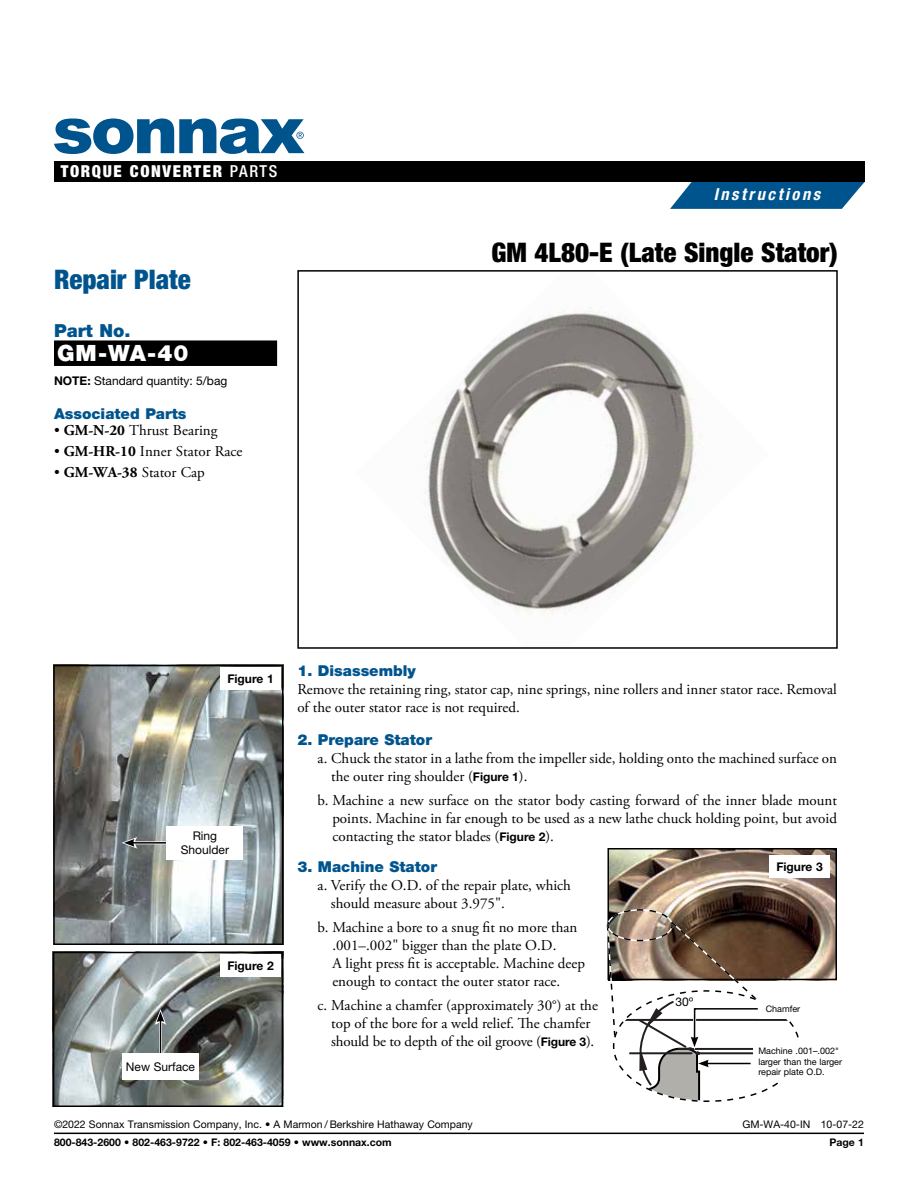
<style>
.page{position:relative;width:918px;height:1188px;background:#fff}
.page>*{position:absolute;margin:0;border:0;box-sizing:border-box;transform-origin:0 0}
.t1{font:900 condensed 27px "Helvetica Neue LT Std";color:#000}
.t2{font:900 condensed 27px "Helvetica Neue LT Std";color:#00548e}
.t3{font:900 22.5px "Helvetica Neue LT Std";color:#fff}
.t4{font:900 18px "Helvetica Neue LT Std";color:#00548e}
.t5{font:900 condensed 16.5px "Helvetica Neue LT Std";letter-spacing:.1em;color:#fff}
.t6{font:italic 700 condensed 16.5px "Helvetica Neue LT Std";letter-spacing:.155em;color:#fff}
.t7{font:15px/18px "Adobe Garamond Pro";color:#000}
.t8{font:900 15px "Helvetica Neue LT Std";color:#00548e}
.t9{font:12px/14.4px "Helvetica Neue LT Std";color:#000;text-align:center}
.t10{font:700 12px "Helvetica Neue LT Std";color:#000}
.t11{font:10.5px "Helvetica Neue LT Std";color:#000}
.t12{font:700 10.5px "Helvetica Neue LT Std";color:#000}
.t13{font:9px/10.8px "Helvetica Neue LT Std";color:#000}
.s1{font-weight:500}
.s2{font-weight:700}
.s3{font-family:"Helvetica Neue LT Std";font-weight:700;font-size:12px}
</style>
<div class="page">
<img style="left:424px;top:307px;width:274px;height:308px">
<div style="left:297px;top:270px;width:541px;height:379px;border:2px solid #000"></div>
<div style="left:54px;top:340px;width:223px;height:26px;background:#000"></div>
<img style="left:56px;top:955px;width:224px;height:149px">
<div style="left:53px;top:952px;width:230px;height:155px;border:2px solid #000"></div>
<img style="left:56px;top:668px;width:225px;height:274px">
<div style="left:53px;top:665px;width:231px;height:280px;border:2px solid #000"></div>
<img style="left:611px;top:851px;width:223px;height:126px">
<div style="left:608px;top:848px;width:229px;height:132px;border:2px solid #000"></div>
<hr style="left:917px;top:1024px;width:1px;height:77px;background:#231f20">
<div style="left:220px;top:667px;width:61px;height:22px;background:#fff"></div>
<div style="left:220px;top:955px;width:61px;height:22px;background:#fff"></div>
<hr style="left:159px;top:1020px;width:3px;height:37px;background:#fff">
<hr style="left:160px;top:1020px;width:1px;height:37px;background:#000">
<svg style="left:155px;top:1009px;width:11px;height:16px"></svg>
<div style="left:122px;top:1053px;width:77px;height:27px;background:#fff"></div>
<div style="left:770px;top:855px;width:60px;height:23px;background:#fff"></div>
<hr style="left:132px;top:841px;width:37px;height:3px;background:#fff">
<hr style="left:132px;top:842px;width:37px;height:2px;background:#000">
<svg style="left:122px;top:837px;width:16px;height:12px"></svg>
<div style="left:167px;top:826px;width:76px;height:34px;background:#fff"></div>
<svg style="left:606px;top:908px;width:195px;height:194px"></svg>
<hr style="left:54px;top:1133px;width:810px;height:1px;background:#000">
<svg style="left:670px;top:182px;width:195px;height:27px;background:#1e689b"></svg>
<div style="left:54px;top:161px;width:811px;height:21px;background:#000"></div>
<svg style="left:54px;top:119px;width:250px;height:35px"></svg>
<p class="t5" style="left:61px;top:161px;width:218px">TORQUE CONVERTER <span class="s1">PARTS</span></p>
<h1 class="t2" style="left:54px;top:263px;width:138px">Repair Plate</h1>
<p class="t4" style="left:54px;top:320px;width:78px">Part No.</p>
<h2 class="t3" style="left:57px;top:340px;width:133px">GM-WA-40</h2>
<p class="t9" style="left:54px;top:373px;width:175px"><span class="s2">NOTE:</span> Standard quantity: 5/bag</p>
<p class="t8" style="left:54px;top:404px;width:134px">Associated Parts</p>
<p class="t7" style="left:54px;top:422px;width:165px">• <span class="s2">GM-N-20</span> Thrust Bearing</p>
<p class="t7" style="left:54px;top:443px;width:190px">• <span class="s2">GM-HR-10</span> Inner Stator Race</p>
<p class="t7" style="left:54px;top:463px;width:152px">• <span class="s2">GM-WA-38</span> Stator Cap</p>
<p class="t6" style="left:714px;top:185px;width:108px">Instructions</p>
<h1 class="t1" style="left:491px;top:236px;width:348px">GM 4L80-E (Late Single Stator)</h1>
<p class="t10" style="left:227px;top:671px;width:48px">Figure 1</p>
<p class="t9" style="left:181px;top:828px;width:50px">Ring<br>Shoulder</p>
<p class="t10" style="left:227px;top:959px;width:48px">Figure 2</p>
<p class="t9" style="left:126px;top:1059px;width:71px">New Surface</p>
<p class="t8" style="left:297px;top:661px;width:120px">1. Disassembly</p>
<p class="t7" style="left:297px;top:680px;width:541px">Remove the retaining ring, stator cap, nine springs, nine rollers and inner stator race. Removal of the outer stator race is not required.</p>
<p class="t8" style="left:297px;top:731px;width:136px">2. Prepare Stator</p>
<p class="t7" style="left:331px;top:750px;width:507px;text-indent:-14px">a. Chuck the stator in a lathe from the impeller side, holding onto the machined surface on the outer ring shoulder (<span class="s3">Figure 1</span>).</p>
<p class="t7" style="left:332px;top:792px;width:506px;text-align:justify;text-indent:-15px">b. Machine a new surface on the stator body casting forward of the inner blade mount points. Machine in far enough to be used as a new lathe chuck holding point, but avoid contacting the stator blades (<span class="s3">Figure 2</span>).</p>
<p class="t8" style="left:297px;top:858px;width:141px">3. Machine Stator</p>
<p class="t7" style="left:331px;top:877px;width:242px;text-indent:-13px">a. Verify the O.D. of the repair plate, which should measure about 3.975".</p>
<p class="t7" style="left:332px;top:919px;width:254px;text-indent:-15px">b. Machine a bore to a snug fit no more than .001–.002" bigger than the plate O.D.<br>A light press fit is acceptable. Machine deep enough to contact the outer stator race.</p>
<p class="t7" style="left:331px;top:997px;width:268px;text-indent:-14px">c. Machine a chamfer (approximately 30°) at the top of the bore for a weld relief. The chamfer should be to depth of the oil groove (<span class="s3">Figure 3</span>).</p>
<p class="t13" style="left:758px;top:1045px;width:85px">Machine .001–.002" larger than the larger repair plate O.D.</p>
<p class="t10" style="left:776px;top:859px;width:48px">Figure 3</p>
<p class="t9" style="left:675px;top:995px;width:19px">30o</p>
<p class="t13" style="left:766px;top:1003px;width:36px">Chamfer</p>
<p class="t11" style="left:54px;top:1118px;width:420px">©2022 Sonnax Transmission Company, Inc. • A Marmon / Berkshire Hathaway Company</p>
<p class="t11" style="left:742px;top:1118px;width:123px">GM-WA-40-IN 10-07-22</p>
<p class="t12" style="left:54px;top:1136px;width:339px">800-843-2600 • 802-463-9722 • F: 802-463-4059 • www.sonnax.com</p>
<p class="t12" style="left:829px;top:1136px;width:36px">Page 1</p>
</div>
